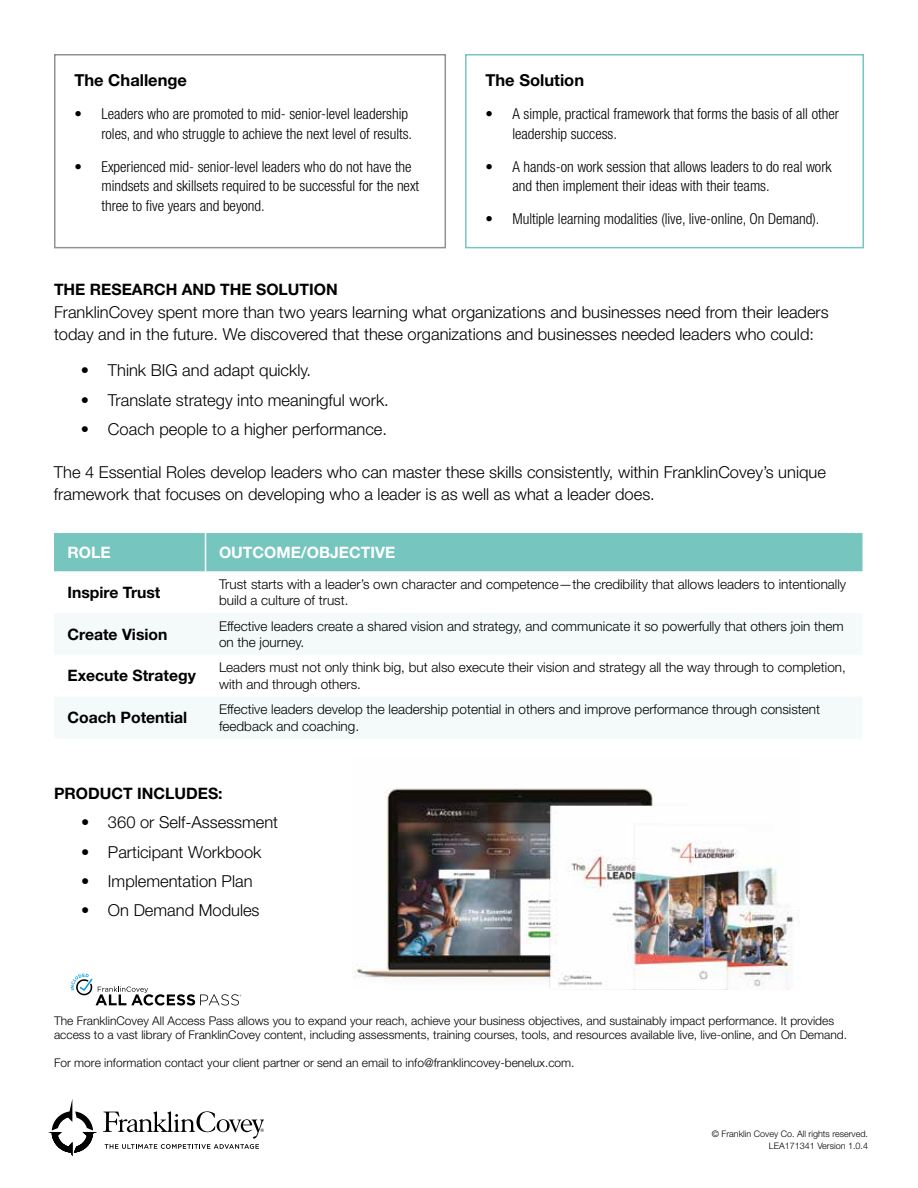
<style>
.page{position:relative;width:918px;height:1188px;background:#fff}
.page>*{position:absolute;margin:0;border:0;box-sizing:border-box;transform-origin:0 0}
.t1{font:300 16.5px/22.5px "Helvetica Neue LT Std";color:#000}
.t2{font:700 16.5px "Helvetica Neue LT Std";color:#000}
.t3{font:700 15.75px "Helvetica Neue LT Std";color:#000}
.t4{font:700 15.75px "Helvetica Neue LT Std";color:#fff}
.t5{font:300 condensed 15px/19.5px "Helvetica Neue LT Std";color:#000}
.t6{font:300 13.5px/16.5px "Helvetica Neue LT Std";color:#000}
.t7{font:300 12px/14.4px "Helvetica Neue LT Std";color:#000}
.t8{font:300 9px/12px "Helvetica Neue LT Std";color:#000;text-align:right}
</style>
<div class="page">
<svg style="left:48px;top:1099px;width:49px;height:57px"></svg>
<svg style="left:103px;top:1111px;width:161px;height:38px"></svg>
<svg style="left:71px;top:974px;width:170px;height:32px"></svg>
<div style="left:54px;top:54px;width:392px;height:194px;border:2px solid #949091"></div>
<div style="left:465px;top:54px;width:399px;height:194px;border:2px solid #76c5bf"></div>
<div style="left:54px;top:533px;width:808px;height:38px;background:#76c5bf"></div>
<svg style="left:54px;top:613px;width:808px;height:125px;fill:#f4fafa"></svg>
<hr style="left:205px;top:533px;width:1px;height:38px;background:#fff">
<img style="left:352px;top:788px;width:448px;height:202px">
<p class="t2" style="left:74px;top:70px;width:114px">The Challenge</p>
<p class="t5" style="left:74px;top:104px;width:339px;text-align:right">• Leaders who are promoted to mid- senior-level leadership roles, and who struggle to achieve the next level of results.</p>
<p class="t5" style="left:101px;top:157px;width:319px;text-indent:-27px">• Experienced mid- senior-level leaders who do not have the mindsets and skillsets required to be successful for the next three to five years and beyond.</p>
<p class="t2" style="left:485px;top:70px;width:100px">The Solution</p>
<p class="t5" style="left:512px;top:104px;width:328px;text-indent:-27px">• A simple, practical framework that forms the basis of all other leadership success.</p>
<p class="t5" style="left:512px;top:157px;width:321px;text-indent:-27px">• A hands-on work session that allows leaders to do real work and then implement their ideas with their teams.</p>
<p class="t5" style="left:485px;top:209px;width:336px">• Multiple learning modalities (live, live-online, On Demand).</p>
<p class="t3" style="left:54px;top:280px;width:285px">THE RESEARCH AND THE SOLUTION</p>
<p class="t1" style="left:54px;top:300px;width:776px">FranklinCovey spent more than two years learning what organizations and businesses need from their leaders today and in the future. We discovered that these organizations and businesses needed leaders who could:</p>
<p class="t1" style="left:81px;top:359px;width:232px">• Think BIG and adapt quickly.</p>
<p class="t1" style="left:81px;top:388px;width:309px">• Translate strategy into meaningful work.</p>
<p class="t1" style="left:81px;top:417px;width:308px">• Coach people to a higher performance.</p>
<p class="t1" style="left:54px;top:460px;width:773px">The 4 Essential Roles develop leaders who can master these skills consistently, within FranklinCovey’s unique framework that focuses on developing who a leader is as well as what a leader does.</p>
<p class="t4" style="left:68px;top:542px;width:45px">ROLE</p>
<p class="t4" style="left:219px;top:542px;width:178px">OUTCOME/OBJECTIVE</p>
<p class="t3" style="left:68px;top:582px;width:95px">Inspire Trust</p>
<p class="t6" style="left:219px;top:575px;width:629px">Trust starts with a leader’s own character and competence—the credibility that allows leaders to intentionally build a culture of trust.</p>
<p class="t3" style="left:68px;top:624px;width:102px">Create Vision</p>
<p class="t6" style="left:219px;top:617px;width:626px">Effective leaders create a shared vision and strategy, and communicate it so powerfully that others join them on the journey.</p>
<p class="t3" style="left:68px;top:666px;width:130px">Execute Strategy</p>
<p class="t6" style="left:219px;top:659px;width:628px">Leaders must not only think big, but also execute their vision and strategy all the way through to completion, with and through others.</p>
<p class="t3" style="left:68px;top:708px;width:121px">Coach Potential</p>
<p class="t6" style="left:219px;top:701px;width:603px">Effective leaders develop the leadership potential in others and improve performance through consistent feedback and coaching.</p>
<p class="t3" style="left:54px;top:784px;width:170px">PRODUCT INCLUDES:</p>
<p class="t1" style="left:81px;top:811px;width:199px">• 360 or Self-Assessment</p>
<p class="t1" style="left:81px;top:840px;width:182px">• Participant Workbook</p>
<p class="t1" style="left:81px;top:870px;width:173px">• Implementation Plan</p>
<p class="t1" style="left:81px;top:899px;width:180px">• On Demand Modules</p>
<p class="t7" style="left:54px;top:1013px;width:795px">The FranklinCovey All Access Pass allows you to expand your reach, achieve your business objectives, and sustainably impact performance. It provides access to a vast library of FranklinCovey content, including assessments, training courses, tools, and resources available live, live-online, and On Demand.</p>
<p class="t7" style="left:54px;top:1055px;width:522px">For more information contact your client partner or send an email to info@franklincovey-benelux.com.</p>
<p class="t8" style="left:712px;top:1127px;width:158px">© Franklin Covey Co. All rights reserved.<br>LEA171341 Version 1.0.4</p>
</div>
